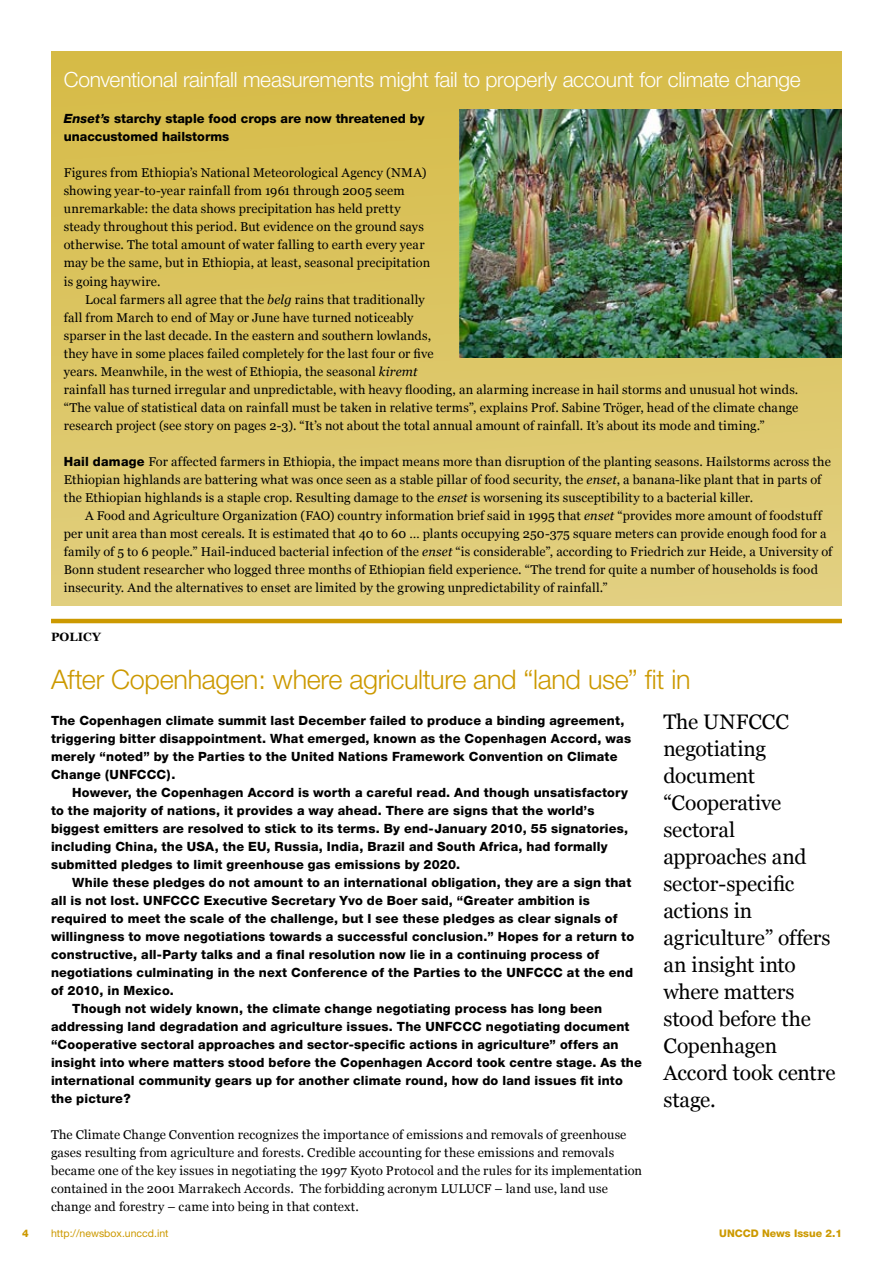
<style>
.page{position:relative;width:893px;height:1263px;background:#fff}
.page>*{position:absolute;margin:0;border:0;box-sizing:border-box;transform-origin:0 0}
.t1{font:300 27px "Helvetica Neue";letter-spacing:-.015em;color:#c90}
.t2{font:21px/27px "Georgia";letter-spacing:-.005em;color:#000}
.t3{font:300 21px "Helvetica Neue";letter-spacing:-.015em;color:#fff}
.t4{font:12.75px/18px "Georgia";letter-spacing:.01em;color:#000}
.t5{font:800 12.75px/18px "Helvetica Neue";letter-spacing:.015em;color:#000}
.t6{font:700 12px "Georgia";letter-spacing:.015em;color:#000}
.t7{font:10.5px "Helvetica Neue";color:#c90}
.t8{font:800 10.5px "Helvetica Neue";color:#c90}
.s1{font-style:italic}
.s2{font-family:"Helvetica Neue";font-weight:800}
</style>
<div class="page">
<div style="left:51px;top:51px;width:791px;height:554px;background:linear-gradient(to bottom,#d6bb47,#e1cf80)"></div>
<hr style="left:51px;top:619px;width:791px;height:4px;background:#c90">
<img style="left:459px;top:109px;width:383px;height:248px">
<h2 class="t3" style="left:64px;top:67px;width:738px">Conventional rainfall measurements might fail to properly account for climate change</h2>
<p class="t5" style="left:64px;top:110px;width:362px"><span class="s1">Enset’s</span> starchy staple food crops are now threatened by unaccustomed hailstorms</p>
<p class="t4" style="left:64px;top:164px;width:368px">Figures from Ethiopia’s National Meteorological Agency (NMA) showing year-to-year rainfall from 1961 through 2005 seem unremarkable: the data shows precipitation has held pretty steady throughout this period. But evidence on the ground says otherwise. The total amount of water falling to earth every year may be the same, but in Ethiopia, at least, seasonal precipitation is going haywire.</p>
<p class="t4" style="left:64px;top:290px;width:736px;text-indent:21px">Local farmers all agree that the <span class="s1">belg</span> rains that traditionally<br>fall from March to end of May or June have turned noticeably<br>sparser in the last decade. In the eastern and southern lowlands,<br>they have in some places failed completely for the last four or five<br>years. Meanwhile, in the west of Ethiopia, the seasonal <span class="s1">kiremt<br></span>rainfall has turned irregular and unpredictable, with heavy flooding, an alarming increase in hail storms and unusual hot winds. “The value of statistical data on rainfall must be taken in relative terms”, explains Prof. Sabine Tröger, head of the climate change research project (see story on pages 2-3). “It’s not about the total annual amount of rainfall. It’s about its mode and timing.”</p>
<p class="t4" style="left:64px;top:452px;width:768px"><span class="s2">Hail damage</span> For affected farmers in Ethiopia, the impact means more than disruption of the planting seasons. Hailstorms across the<br>Ethiopian highlands are battering what was once seen as a stable pillar of food security, the <span class="s1">enset</span>, a banana-like plant that in parts of the Ethiopian highlands is a staple crop. Resulting damage to the <span class="s1">enset</span> is worsening its susceptibility to a bacterial killer.</p>
<p class="t4" style="left:64px;top:506px;width:770px;text-indent:21px">A Food and Agriculture Organization (FAO) country information brief said in 1995 that <span class="s1">enset</span> “provides more amount of foodstuff per unit area than most cereals. It is estimated that 40 to 60 … plants occupying 250-375 square meters can provide enough food for a family of 5 to 6 people.” Hail-induced bacterial infection of the <span class="s1">enset</span> “is considerable”, according to Friedrich zur Heide, a University of Bonn student researcher who logged three months of Ethiopian field experience. “The trend for quite a number of households is food insecurity. And the alternatives to enset are limited by the growing unpredictability of rainfall.”</p>
<p class="t6" style="left:51px;top:630px;width:52px">POLICY</p>
<h1 class="t1" style="left:51px;top:663px;width:641px">After Copenhagen: where agriculture and “land use” fit in</h1>
<p class="t5" style="left:51px;top:712px;width:582px">The Copenhagen climate summit last December failed to produce a binding agreement, triggering bitter disappointment. What emerged, known as the Copenhagen Accord, was merely “noted” by the Parties to the United Nations Framework Convention on Climate Change (UNFCCC).</p>
<p class="t5" style="left:51px;top:784px;width:579px;text-indent:21px">However, the Copenhagen Accord is worth a careful read. And though unsatisfactory to the majority of nations, it provides a way ahead. There are signs that the world’s biggest emitters are resolved to stick to its terms. By end-January 2010, 55 signatories, including China, the USA, the EU, Russia, India, Brazil and South Africa, had formally submitted pledges to limit greenhouse gas emissions by 2020.</p>
<p class="t5" style="left:72px;top:874px;width:560px">While these pledges do not amount to an international obligation, they are a sign that</p>
<p class="t5" style="left:51px;top:892px;width:540px">all is not lost. UNFCCC Executive Secretary Yvo de Boer said, “Greater ambition is</p>
<p class="t5" style="left:51px;top:910px;width:568px">required to meet the scale of the challenge, but I see these pledges as clear signals of</p>
<p class="t5" style="left:51px;top:928px;width:585px">willingness to move negotiations towards a successful conclusion.” Hopes for a return to</p>
<p class="t5" style="left:51px;top:946px;width:550px">constructive, all-Party talks and a final resolution now lie in a continuing process of</p>
<p class="t5" style="left:51px;top:964px;width:584px">negotiations culminating in the next Conference of the Parties to the UNFCCC at the end</p>
<p class="t5" style="left:51px;top:982px;width:124px">of 2010, in Mexico.</p>
<p class="t5" style="left:72px;top:1000px;width:531px">Though not widely known, the climate change negotiating process has long been</p>
<p class="t5" style="left:51px;top:1018px;width:580px">addressing land degradation and agriculture issues. The UNFCCC negotiating document</p>
<p class="t5" style="left:51px;top:1036px;width:569px">“Cooperative sectoral approaches and sector-specific actions in agriculture” offers an</p>
<p class="t5" style="left:51px;top:1054px;width:592px">insight into where matters stood before the Copenhagen Accord took centre stage. As the</p>
<p class="t5" style="left:51px;top:1072px;width:573px">international community gears up for another climate round, how do land issues fit into</p>
<p class="t5" style="left:51px;top:1090px;width:81px">the picture?</p>
<p class="t4" style="left:51px;top:1126px;width:593px">The Climate Change Convention recognizes the importance of emissions and removals of greenhouse gases resulting from agriculture and forests. Credible accounting for these emissions and removals became one of the key issues in negotiating the 1997 Kyoto Protocol and the rules for its implementation contained in the 2001 Marrakech Accords. The forbidding acronym LULUCF – land use, land use change and forestry – came into being in that context.</p>
<h2 class="t2" style="left:663px;top:708px;width:174px">The UNFCCC negotiating document “Cooperative sectoral approaches and sector-specific actions in agriculture” offers an insight into where matters stood before the<br>Copenhagen<br>Accord took centre stage.</h2>
<p class="t8" style="left:22px;top:1227px;width:8px">4</p>
<p class="t7" style="left:51px;top:1227px;width:119px">http://newsbox.unccd.int</p>
<p class="t8" style="left:719px;top:1227px;width:124px">UNCCD News Issue 2.1</p>
</div>
